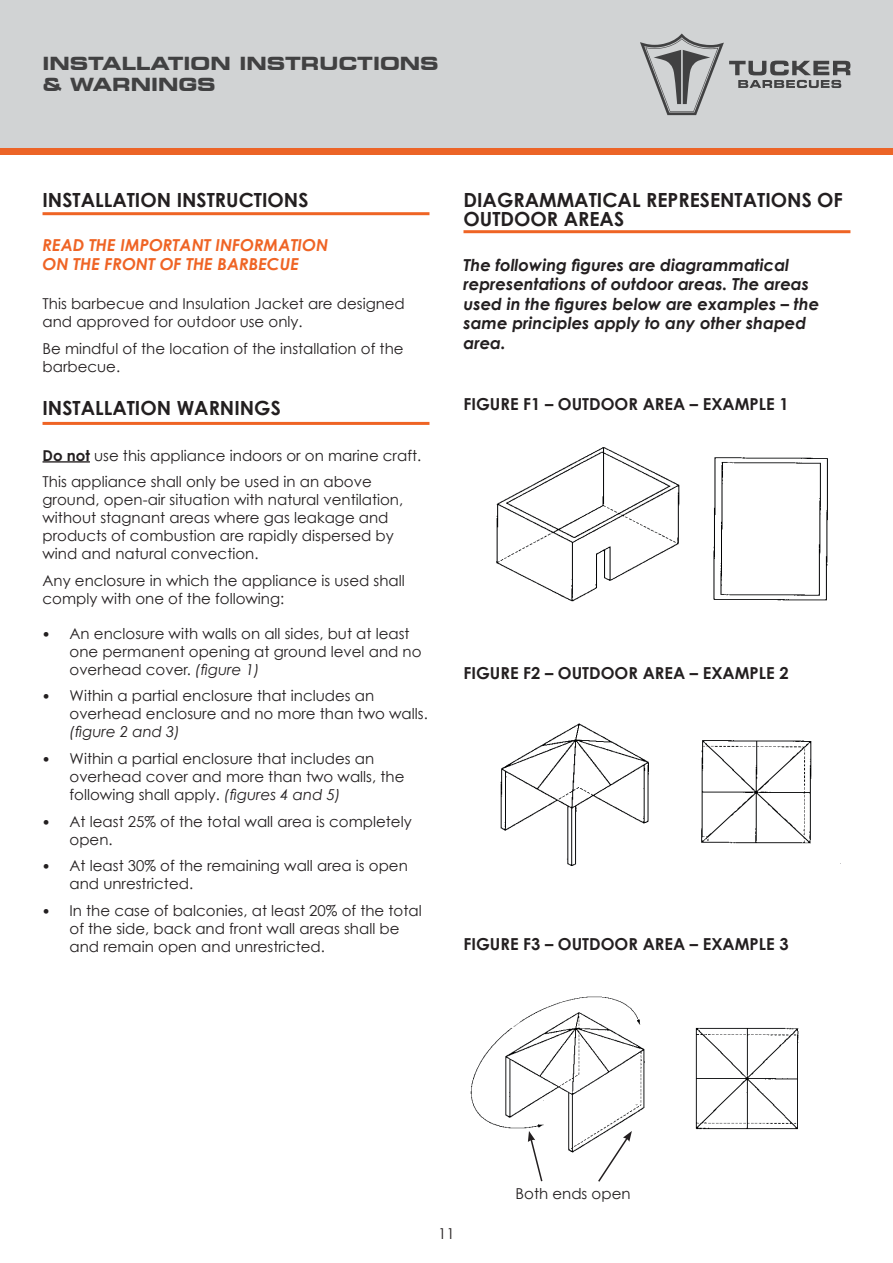
<style>
.page{position:relative;width:893px;height:1263px;background:#fff}
.page>*{position:absolute;margin:0;border:0;box-sizing:border-box;transform-origin:0 0}
.t1{font:700 19.5px/19.5px "Century Gothic";color:#231f20}
.t2{font:700 expanded 18px/21.6px "Square 721 BT";color:#414142}
.t3{font:italic 700 16.5px/19.5px "Century Gothic";color:#231f20}
.t4{font:700 16.5px "Century Gothic";color:#231f20}
.t5{font:italic 700 16.5px/19.5px "Century Gothic";color:#ef6425}
.t6{font:15px/18px "Century Gothic";color:#231f20}
.t7{font:italic 15px "Century Gothic";color:#231f20}
.s1{font-weight:700}
.s2{font-family:"Calibri"}
.s3{font-style:italic}
</style>
<div class="page">
<div style="left:0;top:0;width:893px;height:148px;background:#d1d3d4"></div>
<svg style="left:640px;top:34px;width:210px;height:81px"></svg>
<hr style="left:43px;top:212px;width:386px;height:3px;background:#ef6425">
<hr style="left:43px;top:422px;width:386px;height:3px;background:#ef6425">
<img style="left:496px;top:447px;width:332px;height:155px">
<img style="left:500px;top:723px;width:341px;height:143px">
<img style="left:470px;top:996px;width:329px;height:157px">
<svg style="left:528px;top:1131px;width:16px;height:51px"></svg>
<svg style="left:597px;top:1131px;width:35px;height:51px"></svg>
<hr style="left:463px;top:230px;width:387px;height:3px;background:#ef6425">
<div style="left:0;top:148px;width:893px;height:6px;background:#ec6427"></div>
<hr style="left:43px;top:461px;width:47px;height:2px;background:#231f20">
<p class="t2" style="left:43px;top:52px;width:398px">INSTALLATION INSTRUCTIONS &amp; WARNINGS</p>
<h1 class="t1" style="left:43px;top:189px;width:267px">INSTALLATION INSTRUCTIONS</h1>
<p class="t5" style="left:43px;top:234px;width:287px">READ THE IMPORTANT INFORMATION<br>ON THE FRONT OF THE BARBECUE</p>
<p class="t6" style="left:43px;top:295px;width:364px">This barbecue and Insulation Jacket are designed and approved for outdoor use only.</p>
<p class="t6" style="left:43px;top:339px;width:363px">Be mindful of the location of the installation of the barbecue.</p>
<h1 class="t1" style="left:43px;top:397px;width:240px">INSTALLATION WARNINGS</h1>
<p class="t6" style="left:43px;top:442px;width:380px;line-height:26.5px"><span class="s1">Do not</span> use this appliance indoors or on marine craft.<br>This appliance shall only be used in an above</p>
<p class="t6" style="left:43px;top:490px;width:362px">ground, open-air situation with natural ventilation, without stagnant areas where gas leakage and products of combustion are rapidly dispersed by wind and natural convection.</p>
<p class="t6" style="left:43px;top:571px;width:364px">Any enclosure in which the appliance is used shall comply with one of the following:</p>
<p class="t6" style="left:70px;top:624px;width:354px;text-indent:-27px"><span class="s2">•</span> An enclosure with walls on all sides, but at least one permanent opening at ground level and no overhead cover. <span class="s3">(figure 1)</span></p>
<p class="t6" style="left:70px;top:687px;width:360px;text-indent:-27px"><span class="s2">•</span> Within a partial enclosure that includes an overhead enclosure and no more than two walls.</p>
<p class="t7" style="left:70px;top:721px;width:112px">(figure 2 and 3)</p>
<p class="t6" style="left:70px;top:749px;width:336px;text-indent:-27px"><span class="s2">•</span> Within a partial enclosure that includes an overhead cover and more than two walls, the following shall apply. <span class="s3">(figures 4 and 5)</span></p>
<p class="t6" style="left:70px;top:812px;width:344px;text-indent:-27px"><span class="s2">•</span> At least 25% of the total wall area is completely open.</p>
<p class="t6" style="left:70px;top:856px;width:340px;text-indent:-27px"><span class="s2">•</span> At least 30% of the remaining wall area is open and unrestricted.</p>
<p class="t6" style="left:70px;top:901px;width:354px;text-indent:-27px"><span class="s2">•</span> In the case of balconies, at least 20% of the total of the side, back and front wall areas shall be and remain open and unrestricted.</p>
<h1 class="t1" style="left:463px;top:189px;width:381px">DIAGRAMMATICAL REPRESENTATIONS OF<br>OUTDOOR AREAS</h1>
<p class="t3" style="left:463px;top:254px;width:357px">The following figures are diagrammatical representations of outdoor areas. The areas used in the figures below are examples – the same principles apply to any other shaped area.</p>
<p class="t4" style="left:463px;top:391px;width:327px">FIGURE F1 – OUTDOOR AREA – EXAMPLE 1</p>
<p class="t4" style="left:463px;top:660px;width:327px">FIGURE F2 – OUTDOOR AREA – EXAMPLE 2</p>
<p class="t4" style="left:463px;top:931px;width:327px">FIGURE F3 – OUTDOOR AREA – EXAMPLE 3</p>
<p class="t6" style="left:438px;top:1224px;width:18px">11</p>
<p class="t6" style="left:516px;top:1185px;width:116px">Both ends open</p>
</div>
